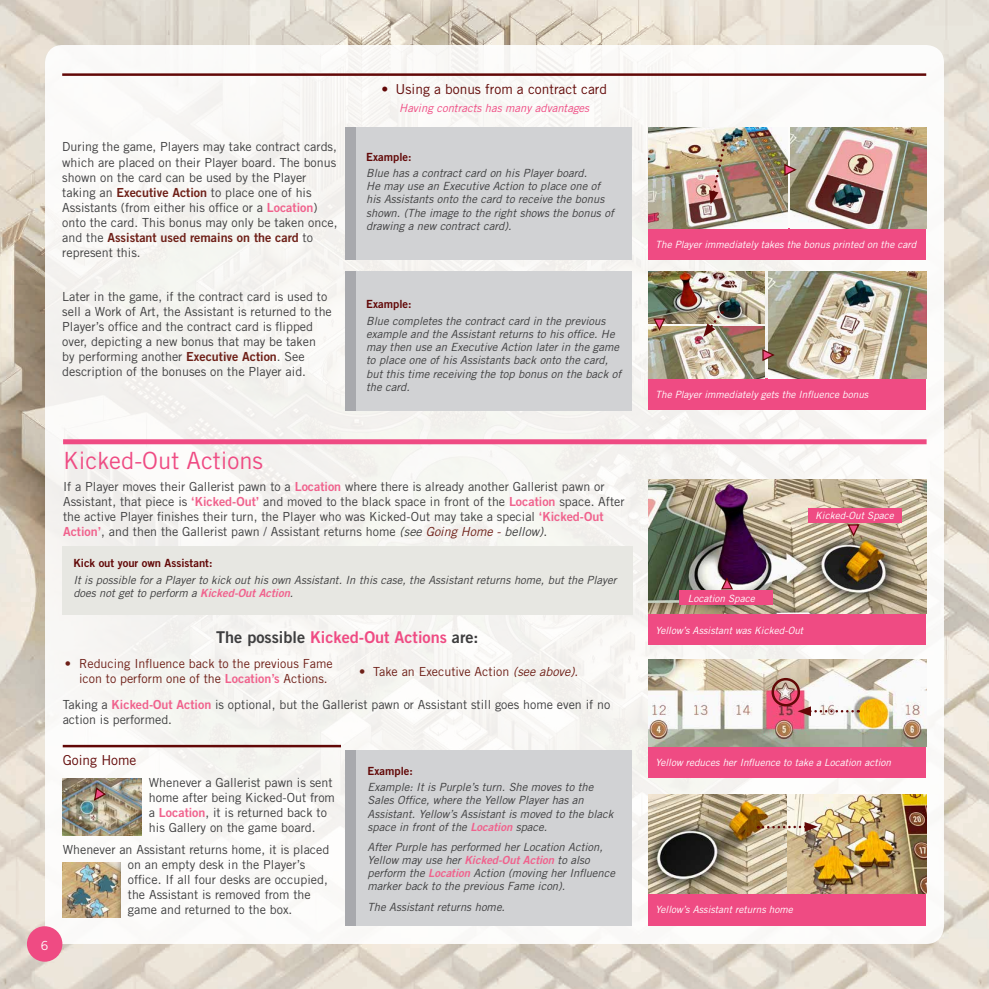
<style>
.page{position:relative;width:989px;height:989px;background:#fff}
.page>*{position:absolute;margin:0;border:0;box-sizing:border-box;transform-origin:0 0}
.t1{font:23.75px "Trade Gothic LT";color:#ef4b83}
.t2{font:16.25px "Trade Gothic LT Bold Two";color:#ef4b83}
.t3{font:13.75px "Trade Gothic LT";color:#620807}
.t4{font:12.5px/15px "Trade Gothic LT";color:#3e3e3f}
.t5{font:12.5px/15px "Trade Gothic LT";color:#6e1f17}
.t6{font:12.5px "Trade Gothic LT Bold Two";color:#6e1f17}
.t7{font:12.5px "Trade Gothic LT";color:#fff}
.t8{font:italic 11.25px/13.1px "Trade Gothic LT";color:#3e3e3f}
.t9{font:11.25px "Trade Gothic LT Bold Two";color:#620807}
.t10{font:italic 11.25px "Trade Gothic LT";color:#ef4b83}
.t11{font:italic 10px "Trade Gothic LT";color:#fff}
.s1{font-family:"Trade Gothic LT Bold Two";color:#6e1f17}
.s2{font-family:"Trade Gothic LT Bold Two";color:#f0628d}
.s3{font-family:"Trade Gothic LT";color:#3e3e3f}
.s4{font-style:italic}
.s5{font-style:italic;color:#6e1f17}
.s6{color:#3e3e3f}
</style>
<div class="page">
<img style="left:0;top:0;width:989px;height:989px">
<div style="left:45px;top:45px;width:899px;height:899px;background:#f8f7f5;border-radius:18px"></div>
<div style="left:27px;top:926px;width:35px;height:35px;background:#ef4b83;border-radius:50%"></div>
<hr style="left:63px;top:745px;width:278px;height:2px;background:#620807">
<div style="left:62px;top:547px;width:570px;height:68px;background:#e7e7e2"></div>
<img style="left:63px;top:778px;width:79px;height:57px">
<img style="left:63px;top:863px;width:58px;height:54px">
<div style="left:355px;top:127px;width:277px;height:133px;background:#d1d2d4"></div>
<div style="left:355px;top:271px;width:277px;height:139px;background:#d1d2d4"></div>
<div style="left:355px;top:750px;width:277px;height:176px;background:#d1d2d4"></div>
<div style="left:345px;top:127px;width:10px;height:133px;background:#a8a9ad"></div>
<div style="left:345px;top:271px;width:10px;height:139px;background:#a8a9ad"></div>
<div style="left:345px;top:750px;width:10px;height:176px;background:#a8a9ad"></div>
<div style="left:648px;top:228px;width:278px;height:32px;background:#ef4b83"></div>
<img style="left:648px;top:127px;width:139px;height:101px">
<div style="left:648px;top:378px;width:278px;height:32px;background:#ef4b83"></div>
<img style="left:648px;top:326px;width:116px;height:52px">
<div style="left:648px;top:746px;width:278px;height:32px;background:#ef4b83"></div>
<img style="left:648px;top:659px;width:278px;height:87px">
<div style="left:648px;top:893px;width:278px;height:32px;background:#ef4b83"></div>
<img style="left:648px;top:794px;width:139px;height:99px">
<hr style="left:62px;top:73px;width:864px;height:3px;background:#620807">
<div style="left:63px;top:439px;width:863px;height:5px;background:#ef4b83"></div>
<div style="left:648px;top:613px;width:278px;height:32px;background:#ef4b83"></div>
<img style="left:648px;top:479px;width:278px;height:134px">
<div style="left:807px;top:508px;width:94px;height:14px;background:#ef4b83"></div>
<svg style="left:846px;top:523px;width:14px;height:14px"></svg>
<div style="left:679px;top:591px;width:93px;height:14px;background:#ef4b83"></div>
<svg style="left:93px;top:786px;width:14px;height:15px"></svg>
<svg style="left:720px;top:577px;width:14px;height:13px"></svg>
<img style="left:787px;top:794px;width:139px;height:99px">
<svg style="left:797px;top:706px;width:61px;height:10px"></svg>
<svg style="left:757px;top:822px;width:61px;height:9px"></svg>
<div style="left:771px;top:678px;width:29px;height:28px;border:2px solid #620807;border-radius:50%"></div>
<img style="left:790px;top:127px;width:136px;height:101px">
<svg style="left:709px;top:144px;width:17px;height:60px"></svg>
<img style="left:768px;top:271px;width:158px;height:107px">
<img style="left:648px;top:271px;width:116px;height:52px">
<svg style="left:703px;top:311px;width:19px;height:26px"></svg>
<svg style="left:761px;top:348px;width:14px;height:14px"></svg>
<svg style="left:783px;top:163px;width:14px;height:14px"></svg>
<svg style="left:652px;top:318px;width:14px;height:13px"></svg>
<p class="t4" style="left:62px;top:139px;width:277px">During the game, Players may take contract cards, which are placed on their Player board. The bonus shown on the card can be used by the Player taking an <span class="s1">Executive Action</span> to place one of his Assistants (from either his office or a <span class="s2">Location</span>) onto the card. This bonus may only be taken once,</p>
<p class="t6" style="left:62px;top:229px;width:252px"><span class="s3">and the</span> Assistant used remains on the card <span class="s3">to</span></p>
<p class="t4" style="left:62px;top:244px;width:80px">represent this.</p>
<p class="t4" style="left:62px;top:289px;width:271px">Later in the game, if the contract card is used to sell a Work of Art, the Assistant is returned to the Player’s office and the contract card is flipped over, depicting a new bonus that may be taken<br>by performing another <span class="s1">Executive Action</span>. See description of the bonuses on the Player aid.</p>
<p class="t3" style="left:381px;top:80px;width:227px">• Using a bonus from a contract card</p>
<p class="t10" style="left:399px;top:101px;width:191px">Having contracts has many advantages</p>
<p class="t9" style="left:366px;top:149px;width:47px">Example:</p>
<p class="t8" style="left:366px;top:166px;width:249px">Blue has a contract card on his Player board.<br>He may use an Executive Action to place one of his Assistants onto the card to receive the bonus shown. (The image to the right shows the bonus of drawing a new contract card).</p>
<p class="t9" style="left:366px;top:297px;width:47px">Example:</p>
<p class="t8" style="left:366px;top:314px;width:256px">Blue completes the contract card in the previous example and the Assistant returns to his office. He may then use an Executive Action later in the game to place one of his Assistants back onto the card, but this time receiving the top bonus on the back of the card.</p>
<p class="t7" style="left:41px;top:937px;width:9px">6</p>
<h1 class="t1" style="left:63px;top:446px;width:201px">Kicked-Out Actions</h1>
<p class="t4" style="left:63px;top:479px;width:563px">If a Player moves their Gallerist pawn to a <span class="s2">Location</span> where there is already another Gallerist pawn or Assistant, that piece is <span class="s2">‘Kicked-Out’</span> and moved to the black space in front of the <span class="s2">Location</span> space. After the active Player finishes their turn, the Player who was Kicked-Out may take a special <span class="s2">‘Kicked-Out Action’</span>, and then the Gallerist pawn / Assistant returns home <span class="s4">(see</span> <span class="s5">Going Home -</span> <span class="s4">bellow)</span>.</p>
<p class="t9" style="left:73px;top:556px;width:141px">Kick out your own Assistant:</p>
<p class="t8" style="left:73px;top:573px;width:544px">It is possible for a Player to kick out his own Assistant. In this case, the Assistant returns home, but the Player does not get to perform a <span class="s2">Kicked-Out Action</span>.</p>
<h2 class="t2" style="left:216px;top:627px;width:264px"><span class="s6">The possible</span> Kicked-Out Actions <span class="s6">are:</span></h2>
<p class="t5" style="left:79px;top:656px;width:255px;text-indent:-14px">• Reducing Influence back to the previous Fame icon to perform one of the <span class="s2">Location’s</span> Actions.</p>
<p class="t5" style="left:359px;top:663px;width:221px">• Take an Executive Action <span class="s4">(see above)</span>.</p>
<p class="t4" style="left:63px;top:697px;width:549px">Taking a <span class="s2">Kicked-Out Action</span> is optional, but the Gallerist pawn or Assistant still goes home even if no action is performed.</p>
<p class="t3" style="left:63px;top:752px;width:75px">Going Home</p>
<p class="t4" style="left:149px;top:775px;width:188px">Whenever a Gallerist pawn is sent home after being Kicked-Out from a <span class="s2">Location</span>, it is returned back to his Gallery on the game board.</p>
<p class="t4" style="left:128px;top:842px;width:203px;text-indent:-65px">Whenever an Assistant returns home, it is placed on an empty desk in the Player’s office. If all four desks are occupied, the Assistant is removed from the game and returned to the box.</p>
<p class="t9" style="left:367px;top:763px;width:47px">Example:</p>
<p class="t8" style="left:367px;top:780px;width:247px">Example: It is Purple’s turn. She moves to the Sales Office, where the Yellow Player has an Assistant. Yellow’s Assistant is moved to the black space in front of the <span class="s2">Location</span> space.</p>
<p class="t8" style="left:367px;top:840px;width:249px">After Purple has performed her Location Action, Yellow may use her <span class="s2">Kicked-Out Action</span> to also perform the <span class="s2">Location</span> Action (moving her Influence marker back to the previous Fame icon).</p>
<p class="t8" style="left:367px;top:900px;width:139px">The Assistant returns home.</p>
<p class="t11" style="left:655px;top:238px;width:262px">The Player immediately takes the bonus printed on the card</p>
<p class="t11" style="left:655px;top:388px;width:214px">The Player immediately gets the Influence bonus</p>
<p class="t11" style="left:815px;top:509px;width:80px">Kicked-Out Space</p>
<p class="t11" style="left:687px;top:592px;width:68px">Location Space</p>
<p class="t11" style="left:655px;top:624px;width:149px">Yellow’s Assistant was Kicked-Out</p>
<p class="t11" style="left:655px;top:756px;width:237px">Yellow reduces her Influence to take a Location action</p>
<p class="t11" style="left:655px;top:903px;width:139px">Yellow’s Assistant returns home</p>
</div>
